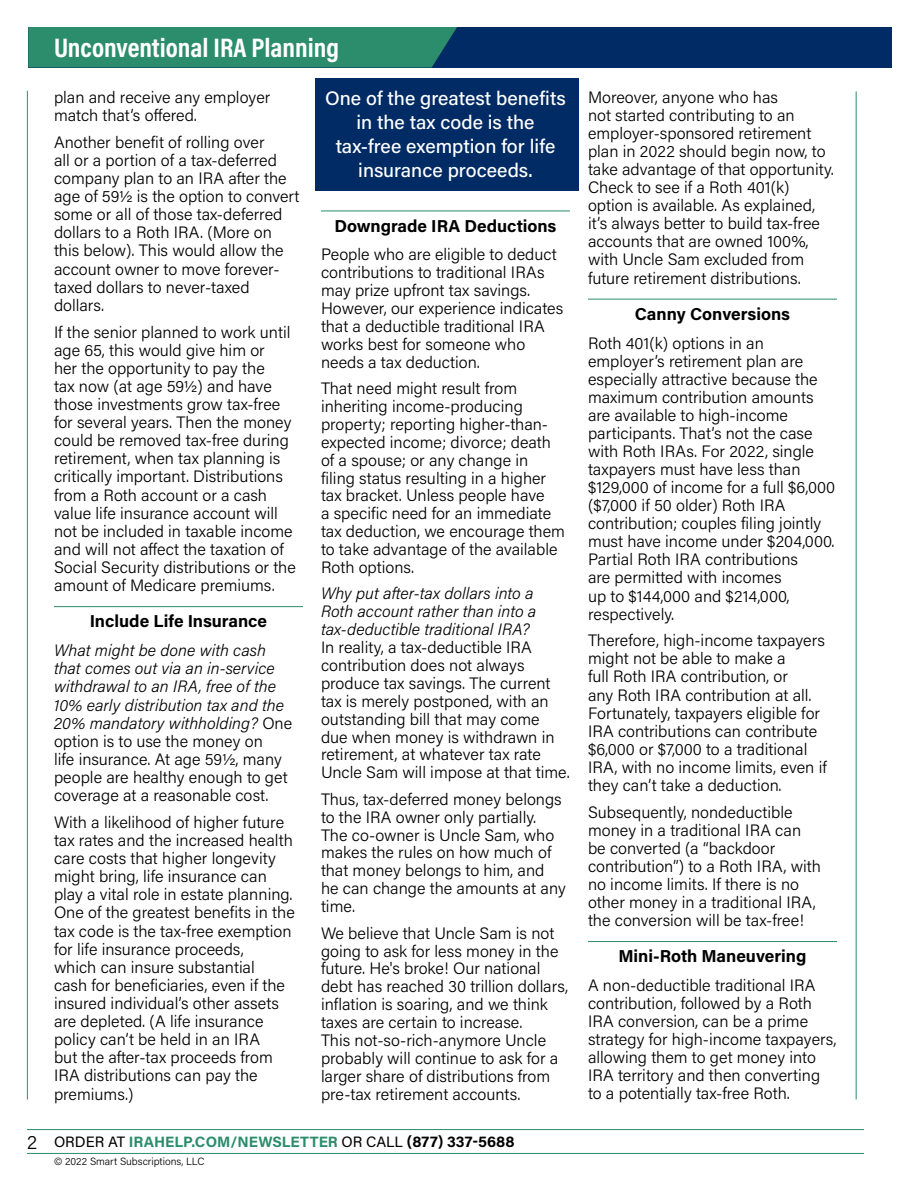
<style>
.page{position:relative;width:918px;height:1188px;background:#fff}
.page>*{position:absolute;margin:0;border:0;box-sizing:border-box;transform-origin:0 0}
.t1{font:700 27px "Acumin Pro Cond";color:#fff}
.t2{font:500 19.5px/24px "Acumin Pro";color:#fff;text-align:center}
.t3{font:700 17.25px "Acumin Pro";color:#000}
.t4{font:300 16.5px/18px "Acumin Pro";color:#000}
.t5{font:italic 300 16.5px/18.1px "Acumin Pro";color:#000}
.t6{font:700 15px "Acumin Pro";color:#2b8d6b}
.t7{font:300 10.5px "Acumin Pro";color:#000}
.s1{font-style:normal}
.s2{font-weight:300;font-size:19.5px;color:#000}
.s3{font-weight:400;color:#000}
.s4{color:#000}
</style>
<div class="page">
<hr style="left:27px;top:91px;width:1px;height:1009px;background:#2b8d6b">
<hr style="left:856px;top:92px;width:1px;height:1008px;background:#2b8d6b">
<div style="left:28px;top:27px;width:864px;height:41px;background:#002b64"></div>
<div style="left:28px;top:27px;width:429px;height:41px;background:#2b8d6b"></div>
<hr style="left:27px;top:1153px;width:837px;height:1px;background:#2b8d6b">
<hr style="left:27px;top:1129px;width:837px;height:1px;background:#2b8d6b">
<hr style="left:54px;top:606px;width:249px;height:1px;background:#2b8d6b">
<div style="left:316px;top:79px;width:263px;height:112px;background:#002b64"></div>
<hr style="left:321px;top:211px;width:249px;height:1px;background:#2b8d6b">
<hr style="left:588px;top:299px;width:249px;height:1px;background:#2b8d6b">
<hr style="left:588px;top:941px;width:249px;height:1px;background:#2b8d6b">
<h1 class="t1" style="left:54px;top:30px;width:287px">Unconventional IRA Planning</h1>
<p class="t4" style="left:54px;top:87px;width:218px">plan and receive any employer match that’s offered.</p>
<p class="t4" style="left:54px;top:132px;width:247px">Another benefit of rolling over<br>all or a portion of a tax-deferred company plan to an IRA after the age of 59½ is the option to convert some or all of those tax-deferred dollars to a Roth IRA. (More on this below). This would allow the account owner to move forever&shy;taxed dollars to never-taxed dollars.</p>
<p class="t4" style="left:54px;top:322px;width:243px">If the senior planned to work until age 65, this would give him or<br>her the opportunity to pay the<br>tax now (at age 59½) and have those investments grow tax-free for several years. Then the money could be removed tax-free during retirement, when tax planning is critically important. Distributions from a Roth account or a cash value life insurance account will not be included in taxable income and will not affect the taxation of<br>Social Security distributions or the amount of Medicare premiums.</p>
<p class="t3" style="left:90px;top:609px;width:179px">Include Life Insurance</p>
<p class="t5" style="left:54px;top:641px;width:240px">What might be done with cash that comes out via an in-service withdrawal to an IRA, free of the<br>10% early distribution tax and the<br>20% mandatory withholding? <span class="s1">One option is to use the money on<br>life insurance. At age 59½, many people are healthy enough to get coverage at a reasonable cost.</span></p>
<p class="t4" style="left:54px;top:812px;width:242px">With a likelihood of higher future tax rates and the increased health care costs that higher longevity might bring, life insurance can play a vital role in estate planning.<br>One of the greatest benefits in the tax code is the tax-free exemption for life insurance proceeds,<br>which can insure substantial<br>cash for beneficiaries, even if the insured individual’s other assets are depleted. (A life insurance policy can’t be held in an IRA<br>but the after-tax proceeds from<br>IRA distributions can pay the premiums.)</p>
<p class="t2" style="left:325px;top:85px;width:242px">One of the greatest benefits in the tax code is the tax-free exemption for life insurance proceeds.</p>
<p class="t3" style="left:334px;top:213px;width:224px">Downgrade IRA Deductions</p>
<p class="t4" style="left:321px;top:245px;width:244px">People who are eligible to deduct contributions to traditional IRAs may prize upfront tax savings.<br>However, our experience indicates that a deductible traditional IRA works best for someone who needs a tax deduction.</p>
<p class="t4" style="left:321px;top:379px;width:246px">That need might result from inheriting income-producing property; reporting higher-than&shy;expected income; divorce; death of a spouse; or any change in filing status resulting in a higher tax bracket. Unless people have<br>a specific need for an immediate tax deduction, we encourage them to take advantage of the available<br>Roth options.</p>
<p class="t5" style="left:321px;top:584px;width:217px">Why put after-tax dollars into a<br>Roth account rather than into a tax-deductible traditional IRA?</p>
<p class="t4" style="left:321px;top:638px;width:250px">In reality, a tax-deductible IRA contribution does not always produce tax savings. The current tax is merely postponed, with an outstanding bill that may come due when money is withdrawn in retirement, at whatever tax rate<br>Uncle Sam will impose at that time.</p>
<p class="t4" style="left:321px;top:790px;width:246px">Thus, tax-deferred money belongs to the IRA owner only partially.<br>The co-owner is Uncle Sam, who makes the rules on how much of that money belongs to him, and he can change the amounts at any time.</p>
<p class="t4" style="left:321px;top:923px;width:249px">We believe that Uncle Sam is not going to ask for less money in the future. He's broke! Our national debt has reached 30 trillion dollars, inflation is soaring, and we think taxes are certain to increase.<br>This not-so-rich-anymore Uncle probably will continue to ask for a larger share of distributions from pre-tax retirement accounts.</p>
<p class="t6" style="left:27px;top:1131px;width:489px"><span class="s2">2</span> <span class="s3">ORDER AT</span> IRAHELP.COM/NEWSLETTER <span class="s3">OR CALL</span> <span class="s4">(877) 337-5688</span></p>
<p class="t7" style="left:54px;top:1155px;width:152px">© 2022 Smart Subscriptions, LLC</p>
<p class="t4" style="left:588px;top:87px;width:248px">Moreover, anyone who has<br>not started contributing to an employer-sponsored retirement plan in 2022 should begin now, to take advantage of that opportunity.<br>Check to see if a Roth 401(k) option is available. As explained, it’s always better to build tax-free accounts that are owned 100%, with Uncle Sam excluded from future retirement distributions.</p>
<p class="t3" style="left:635px;top:302px;width:157px">Canny Conversions</p>
<p class="t4" style="left:588px;top:333px;width:249px">Roth 401(k) options in an employer’s retirement plan are especially attractive because the maximum contribution amounts are available to high-income participants. That’s not the case with Roth IRAs. For 2022, single taxpayers must have less than $129,000 of income for a full $6,000 ($7,000 if 50 older) Roth IRA contribution; couples filing jointly must have income under $204,000.<br>Partial Roth IRA contributions<br>are permitted with incomes<br>up to $144,000 and $214,000, respectively.</p>
<p class="t4" style="left:588px;top:631px;width:240px">Therefore, high-income taxpayers might not be able to make a<br>full Roth IRA contribution, or<br>any Roth IRA contribution at all.<br>Fortunately, taxpayers eligible for<br>IRA contributions can contribute $6,000 or $7,000 to a traditional<br>IRA, with no income limits, even if they can’t take a deduction.</p>
<p class="t4" style="left:588px;top:802px;width:234px">Subsequently, nondeductible money in a traditional IRA can be converted (a “backdoor contribution”) to a Roth IRA, with no income limits. If there is no other money in a traditional IRA, the conversion will be tax-free!</p>
<p class="t3" style="left:619px;top:944px;width:189px">Mini-Roth Maneuvering</p>
<p class="t4" style="left:588px;top:976px;width:250px">A non-deductible traditional IRA contribution, followed by a Roth IRA conversion, can be a prime strategy for high-income taxpayers, allowing them to get money into IRA territory and then converting to a potentially tax-free Roth.</p>
</div>
